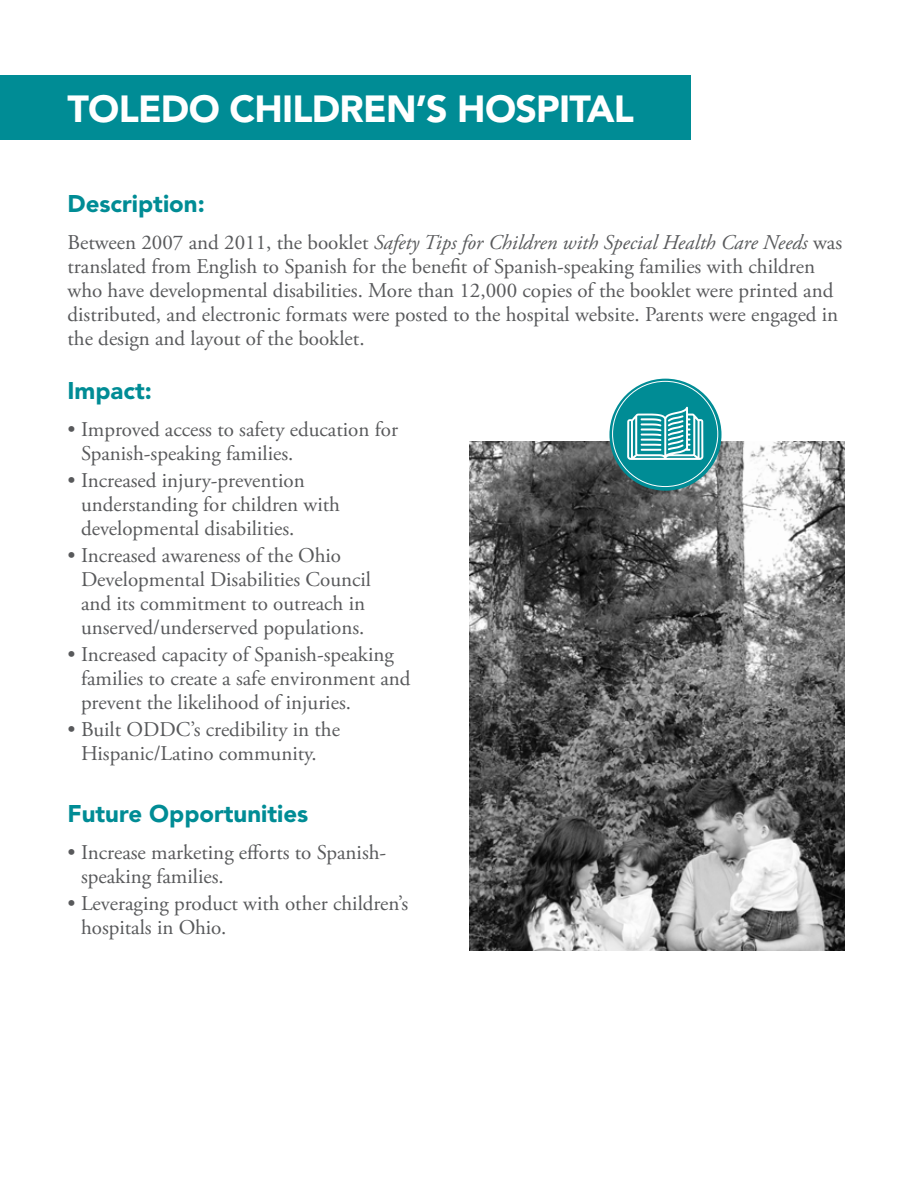
<style>
.page{position:relative;width:918px;height:1188px;background:#fff}
.page>*{position:absolute;margin:0;border:0;box-sizing:border-box;transform-origin:0 0}
.t1{font:900 37.5px "Avenir LT Std";letter-spacing:-.02em;color:#fff}
.t2{font:900 24px "Avenir LT Std";color:#008c95}
.t3{font:21px/24px "Adobe Garamond Pro";color:#58595b}
.s1{font-style:italic}
</style>
<div class="page">
<img style="left:470px;top:442px;width:375px;height:509px">
<div style="left:609px;top:379px;width:113px;height:112px;background:#008c95;border-radius:50%"></div>
<svg style="left:627px;top:407px;width:76px;height:53px"></svg>
<div style="left:0;top:75px;width:691px;height:65px;background:#008c95"></div>
<h1 class="t1" style="left:68px;top:86px;width:568px">TOLEDO CHILDREN’S HOSPITAL</h1>
<p class="t2" style="left:68px;top:189px;width:139px">Description:</p>
<p class="t3" style="left:68px;top:231px;width:776px">Between 2007 and 2011, the booklet <span class="s1">Safety Tips for Children with Special Health Care Needs</span> was translated from English to Spanish for the benefit of Spanish-speaking families with children who have developmental disabilities. More than 12,000 copies of the booklet were printed and distributed, and electronic formats were posted to the hospital website. Parents were engaged in the design and layout of the booklet.</p>
<p class="t2" style="left:68px;top:376px;width:86px">Impact:</p>
<p class="t3" style="left:81px;top:418px;width:319px;text-indent:-14px">• Improved access to safety education for<br>Spanish-speaking families.</p>
<p class="t3" style="left:81px;top:469px;width:261px;text-indent:-14px">• Increased injury-prevention understanding for children with developmental disabilities.</p>
<p class="t3" style="left:81px;top:544px;width:292px;text-indent:-14px">• Increased awareness of the Ohio Developmental Disabilities Council and its commitment to outreach in unserved/underserved populations.</p>
<p class="t3" style="left:81px;top:643px;width:331px;text-indent:-14px">• Increased capacity of Spanish-speaking families to create a safe environment and prevent the likelihood of injuries.</p>
<p class="t3" style="left:68px;top:718px;width:274px;text-align:center">• Built ODDC’s credibility in the<br>Hispanic/Latino community.</p>
<p class="t2" style="left:68px;top:799px;width:242px">Future Opportunities</p>
<p class="t3" style="left:81px;top:841px;width:307px;text-indent:-14px">• Increase marketing efforts to Spanish&shy;speaking families.</p>
<p class="t3" style="left:81px;top:892px;width:329px;text-indent:-14px">• Leveraging product with other children’s hospitals in Ohio.</p>
</div>
